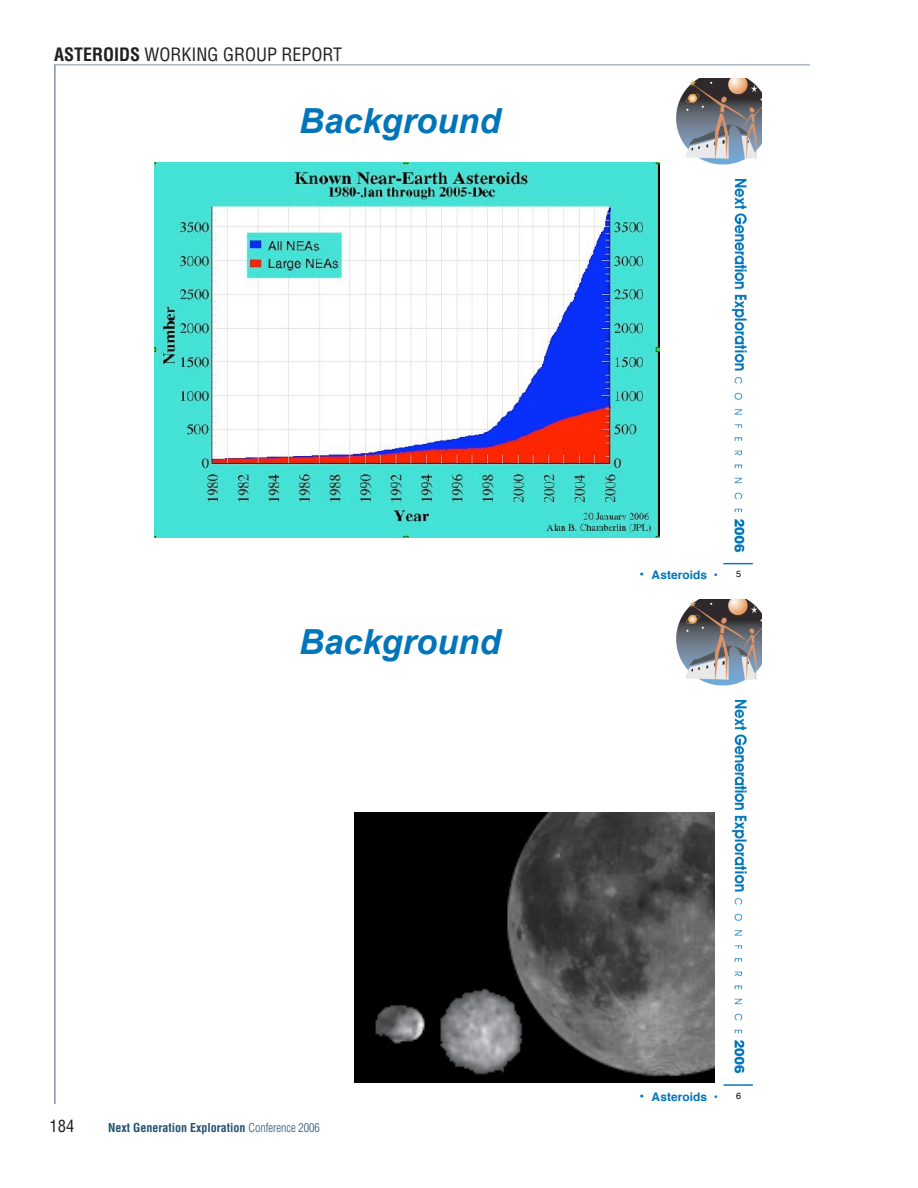
<style>
.page{position:relative;width:918px;height:1188px;background:#fff}
.page>*{position:absolute;margin:0;border:0;box-sizing:border-box;transform-origin:0 0}
.t1{font:italic 700 34.5px "Arial";color:#0075b9}
.t2{font:condensed 18px "Helvetica";color:#231f20}
.t3{font:condensed 16.5px "Helvetica";color:#231f20}
.t4{font:700 condensed 12px "Helvetica";color:#21526f}
.t5{font:700 11.85px "Helvetica";letter-spacing:.005em;color:#0075b9}
.t6{font:9px "Helvetica";color:#000}
.s1{font-weight:700}
.s2{font-weight:400;font-size:13.65px}
.s3{font-weight:300}
</style>
<div class="page">
<hr style="left:54px;top:64px;width:756px;height:1px;background:#8391a6">
<hr style="left:54px;top:64px;width:2px;height:1040px;background:#8391a6">
<img style="left:731px;top:179px;width:16px;height:374px">
<svg style="left:724px;top:563px;width:28px;height:1px"></svg>
<img style="left:676px;top:78px;width:85px;height:87px">
<img style="left:155px;top:163px;width:504px;height:375px">
<img style="left:731px;top:701px;width:16px;height:373px">
<hr style="left:724px;top:1084px;width:28px;height:2px;background:#0075b9">
<img style="left:676px;top:599px;width:85px;height:87px">
<img style="left:354px;top:812px;width:361px;height:271px">
<p class="t2" style="left:54px;top:43px;width:290px"><span class="s1">ASTEROIDS</span> WORKING GROUP REPORT</p>
<p class="t1" style="left:299px;top:108px;width:203px">Background</p>
<p class="t1" style="left:299px;top:629px;width:203px">Background</p>
<p class="t5" style="left:639px;top:568px;width:80px"><span class="s2">•</span> Asteroids •</p>
<p class="t6" style="left:736px;top:569px;width:7px">5</p>
<h3 class="t3" style="left:50px;top:1116px;width:9px">184</h3>
<p class="t4" style="left:108px;top:1120px;width:213px">Next Generation Exploration <span class="s3">Conference 2006</span></p>
<p class="t5" style="left:639px;top:1089px;width:80px"><span class="s2">•</span> Asteroids •</p>
<p class="t6" style="left:736px;top:1090px;width:7px">6</p>
</div>
